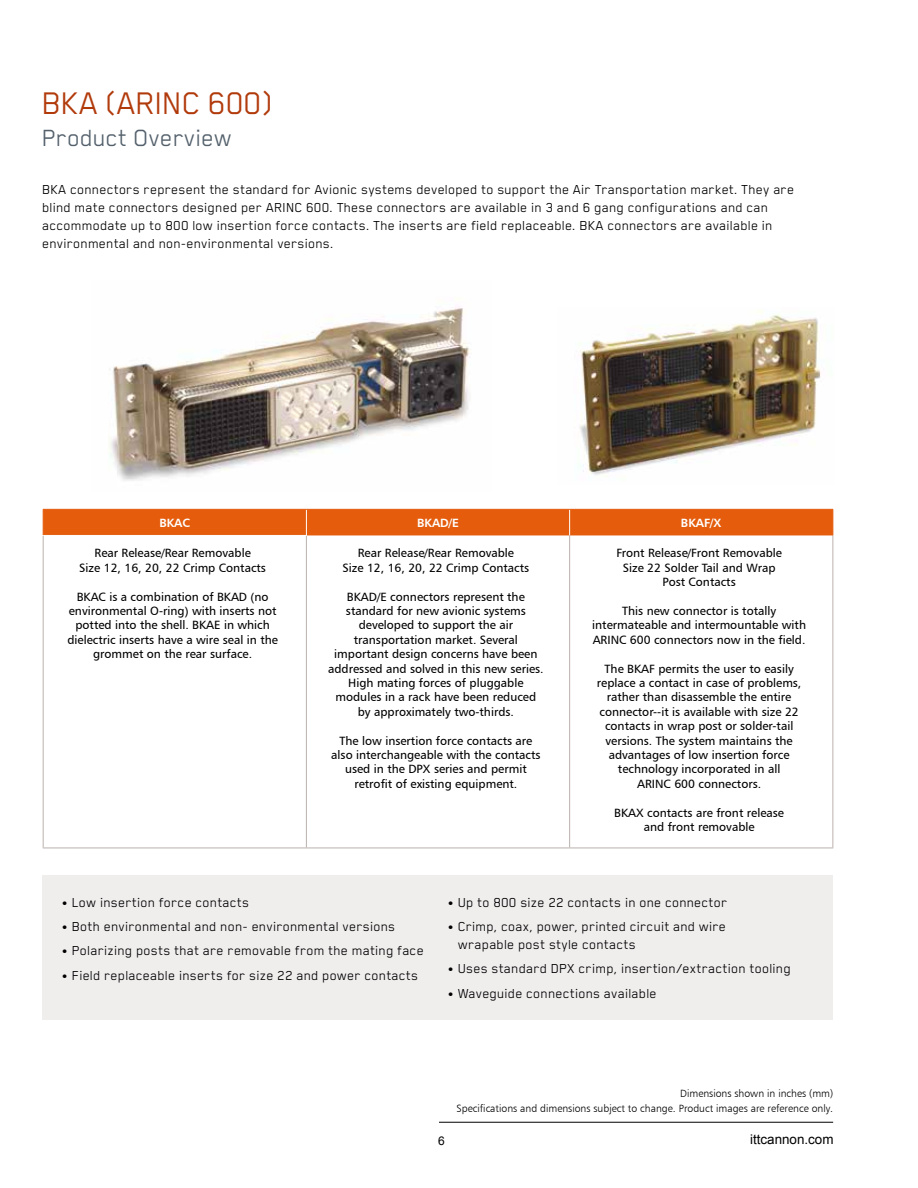
<style>
.page{position:relative;width:918px;height:1188px;background:#fff}
.page>*{position:absolute;margin:0;border:0;box-sizing:border-box;transform-origin:0 0}
.t1{font:36px "Blender Pro";letter-spacing:-.01em;color:#b13a0b}
.t2{font:27px "Blender Pro";color:#54616c}
.t3{font:15px/18px "Blender Pro";letter-spacing:.01em;color:#000}
.t4{font:13.35px "Arial";color:#000}
.t5{font:12px/14.4px "Humanist 777 BT Roman B";color:#000;text-align:center}
.t6{font:12px "Humanist 777 BT Bold B";color:#fff}
.t7{font:12px "Arial";color:#000}
.t8{font:10.5px/14.9px "Humanist 777 BT Light B";color:#000;text-align:right}
</style>
<div class="page">
<hr style="left:439px;top:1122px;width:394px;height:1px;background:#000">
<div style="left:43px;top:875px;width:790px;height:145px;background:#f0eded"></div>
<img style="left:579px;top:311px;width:242px;height:166px">
<img style="left:109px;top:298px;width:362px;height:183px">
<hr style="left:306px;top:536px;width:1px;height:312px;background:#bab1ae">
<hr style="left:569px;top:535px;width:1px;height:313px;background:#bab1ae">
<hr style="left:832px;top:535px;width:1px;height:313px;background:#bab1ae">
<hr style="left:306px;top:848px;width:264px;height:1px;background:#bab1ae">
<hr style="left:570px;top:848px;width:263px;height:1px;background:#bab1ae">
<hr style="left:43px;top:536px;width:1px;height:312px;background:#bab1ae">
<hr style="left:43px;top:848px;width:263px;height:1px;background:#bab1ae">
<div style="left:43px;top:509px;width:790px;height:26px;background:#e45c0c"></div>
<h1 class="t1" style="left:43px;top:83px;width:232px">BKA (ARINC 600)</h1>
<h2 class="t2" style="left:43px;top:123px;width:191px">Product Overview</h2>
<p class="t3" style="left:43px;top:180px;width:754px">BKA connectors represent the standard for Avionic systems developed to support the Air Transportation market. They are blind mate connectors designed per ARINC 600. These connectors are available in 3 and 6 gang configurations and can accommodate up to 800 low insertion force contacts. The inserts are field replaceable. BKA connectors are available in environmental and non-environmental versions.</p>
<p class="t6" style="left:159px;top:515px;width:32px">BKAC</p>
<p class="t6" style="left:417px;top:515px;width:43px">BKAD/E</p>
<p class="t6" style="left:681px;top:515px;width:42px">BKAF/X</p>
<p class="t5" style="left:79px;top:546px;width:188px">Rear Release/Rear Removable<br>Size 12, 16, 20, 22 Crimp Contacts</p>
<p class="t5" style="left:67px;top:589px;width:212px">BKAC is a combination of BKAD (no environmental O-ring) with inserts not potted into the shell. BKAE in which dielectric inserts have a wire seal in the grommet on the rear surface.</p>
<p class="t5" style="left:343px;top:546px;width:188px">Rear Release/Rear Removable<br>Size 12, 16, 20, 22 Crimp Contacts</p>
<p class="t5" style="left:328px;top:589px;width:217px">BKAD/E connectors represent the standard for new avionic systems developed to support the air transportation market. Several important design concerns have been addressed and solved in this new series.<br>High mating forces of pluggable modules in a rack have been reduced by approximately two-thirds.</p>
<p class="t5" style="left:331px;top:733px;width:211px">The low insertion force contacts are also interchangeable with the contacts used in the DPX series and permit retrofit of existing equipment.</p>
<p class="t5" style="left:616px;top:546px;width:167px">Front Release/Front Removable<br>Size 22 Solder Tail and Wrap<br>Post Contacts</p>
<p class="t5" style="left:592px;top:603px;width:215px">This new connector is totally intermateable and intermountable with<br>ARINC 600 connectors now in the field.</p>
<p class="t5" style="left:597px;top:661px;width:206px">The BKAF permits the user to easily replace a contact in case of problems, rather than disassemble the entire connector--it is available with size 22 contacts in wrap post or solder-tail versions. The system maintains the advantages of low insertion force technology incorporated in all<br>ARINC 600 connectors.</p>
<p class="t5" style="left:614px;top:805px;width:171px">BKAX contacts are front release and front removable</p>
<p class="t3" style="left:62px;top:893px;width:189px">• Low insertion force contacts</p>
<p class="t3" style="left:62px;top:917px;width:335px">• Both environmental and non- environmental versions</p>
<p class="t3" style="left:62px;top:941px;width:364px">• Polarizing posts that are removable from the mating face</p>
<p class="t3" style="left:62px;top:966px;width:358px">• Field replaceable inserts for size 22 and power contacts</p>
<p class="t3" style="left:448px;top:893px;width:282px">• Up to 800 size 22 contacts in one connector</p>
<p class="t3" style="left:458px;top:917px;width:270px;text-indent:-10px">• Crimp, coax, power, printed circuit and wire wrapable post style contacts</p>
<p class="t3" style="left:448px;top:959px;width:345px">• Uses standard DPX crimp, insertion/extraction tooling</p>
<p class="t3" style="left:448px;top:984px;width:211px">• Waveguide connections available</p>
<p class="t8" style="left:457px;top:1085px;width:378px">Dimensions shown in inches (mm)<br>Specifications and dimensions subject to change. Product images are reference only.</p>
<p class="t7" style="left:438px;top:1132px;width:8px">6</p>
<p class="t4" style="left:750px;top:1131px;width:85px">ittcannon.com</p>
</div>
